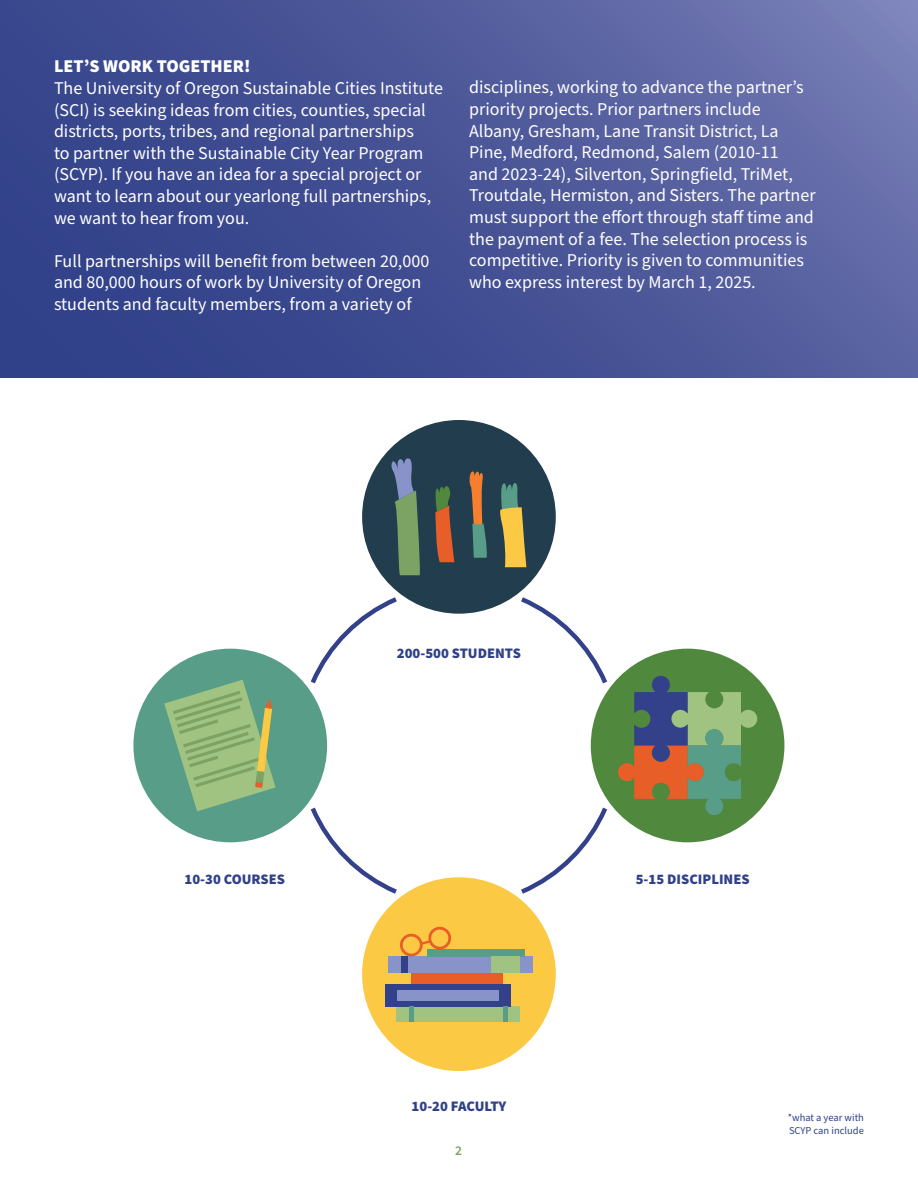
<style>
.page{position:relative;width:918px;height:1188px;background:#fff}
.page>*{position:absolute;margin:0;border:0;box-sizing:border-box;transform-origin:0 0}
.t1{font:18px/21.6px "Source Sans Pro";color:#fff}
.t2{font:900 18px "Source Sans Pro";color:#fff}
.t3{font:900 14.55px "Source Sans Pro";color:#304189}
.t4{font:600 13.5px "Source Sans Pro";color:#7ca263}
.t5{font:10.5px/12.6px "Source Sans Pro";color:#304189}
</style>
<div class="page">
<svg style="left:0;top:0;width:918px;height:378px;background:#4a5698"></svg>
<div style="left:591px;top:649px;width:193px;height:193px;background:#50883e;border-radius:50%"></div>
<svg style="left:618px;top:676px;width:139px;height:139px"></svg>
<div style="left:362px;top:420px;width:194px;height:194px;background:#223d4d;border-radius:50%"></div>
<svg style="left:469px;top:471px;width:18px;height:87px"></svg>
<svg style="left:500px;top:483px;width:26px;height:84px"></svg>
<svg style="left:391px;top:458px;width:29px;height:117px"></svg>
<svg style="left:435px;top:486px;width:19px;height:76px"></svg>
<div style="left:362px;top:877px;width:194px;height:194px;background:#fcc944;border-radius:50%"></div>
<div style="left:396px;top:1006px;width:124px;height:16px;background:#a1c381"></div>
<div style="left:385px;top:984px;width:125px;height:22px;background:#32418a"></div>
<div style="left:411px;top:973px;width:91px;height:11px;background:#e85e28"></div>
<div style="left:388px;top:957px;width:145px;height:16px;background:#8893c9"></div>
<div style="left:428px;top:949px;width:97px;height:8px;background:#579d88"></div>
<svg style="left:399px;top:926px;width:52px;height:31px"></svg>
<hr style="left:503px;top:1006px;width:4px;height:16px;background:#579d88">
<div style="left:409px;top:1006px;width:5px;height:16px;background:#579d88"></div>
<div style="left:397px;top:990px;width:102px;height:10px;background:#8893c9"></div>
<div style="left:492px;top:956px;width:28px;height:17px;background:#a1c381"></div>
<div style="left:401px;top:957px;width:7px;height:16px;background:#32418a"></div>
<div style="left:133px;top:649px;width:194px;height:193px;background:#579d88;border-radius:50%"></div>
<svg style="left:164px;top:680px;width:112px;height:131px"></svg>
<svg style="left:307px;top:593px;width:304px;height:305px"></svg>
<p class="t2" style="left:54px;top:54px;width:198px">LET’S WORK TOGETHER!</p>
<p class="t1" style="left:54px;top:78px;width:391px">The University of Oregon Sustainable Cities Institute (SCI) is seeking ideas from cities, counties, special districts, ports, tribes, and regional partnerships<br>to partner with the Sustainable City Year Program (SCYP). If you have an idea for a special project or want to learn about our yearlong full partnerships, we want to hear from you.</p>
<p class="t1" style="left:54px;top:251px;width:377px">Full partnerships will benefit from between 20,000 and 80,000 hours of work by University of Oregon students and faculty members, from a variety of</p>
<p class="t1" style="left:469px;top:77px;width:348px">disciplines, working to advance the partner’s priority projects. Prior partners include Albany, Gresham, Lane Transit District, La Pine, Medford, Redmond, Salem (2010-11<br>and 2023-24), Silverton, Springfield, TriMet, Troutdale, Hermiston, and Sisters. The partner must support the effort through staff time and the payment of a fee. The selection process is competitive. Priority is given to communities who express interest by March 1, 2025.</p>
<p class="t3" style="left:397px;top:643px;width:126px">200-500 STUDENTS</p>
<p class="t3" style="left:185px;top:869px;width:102px">10-30 COURSES</p>
<p class="t3" style="left:636px;top:869px;width:115px">5-15 DISCIPLINES</p>
<p class="t3" style="left:412px;top:1096px;width:96px">10-20 FACULTY</p>
<p class="t4" style="left:455px;top:1142px;width:8px">2</p>
<p class="t5" style="left:788px;top:1112px;width:78px">*what a year with<br>SCYP can include</p>
</div>
